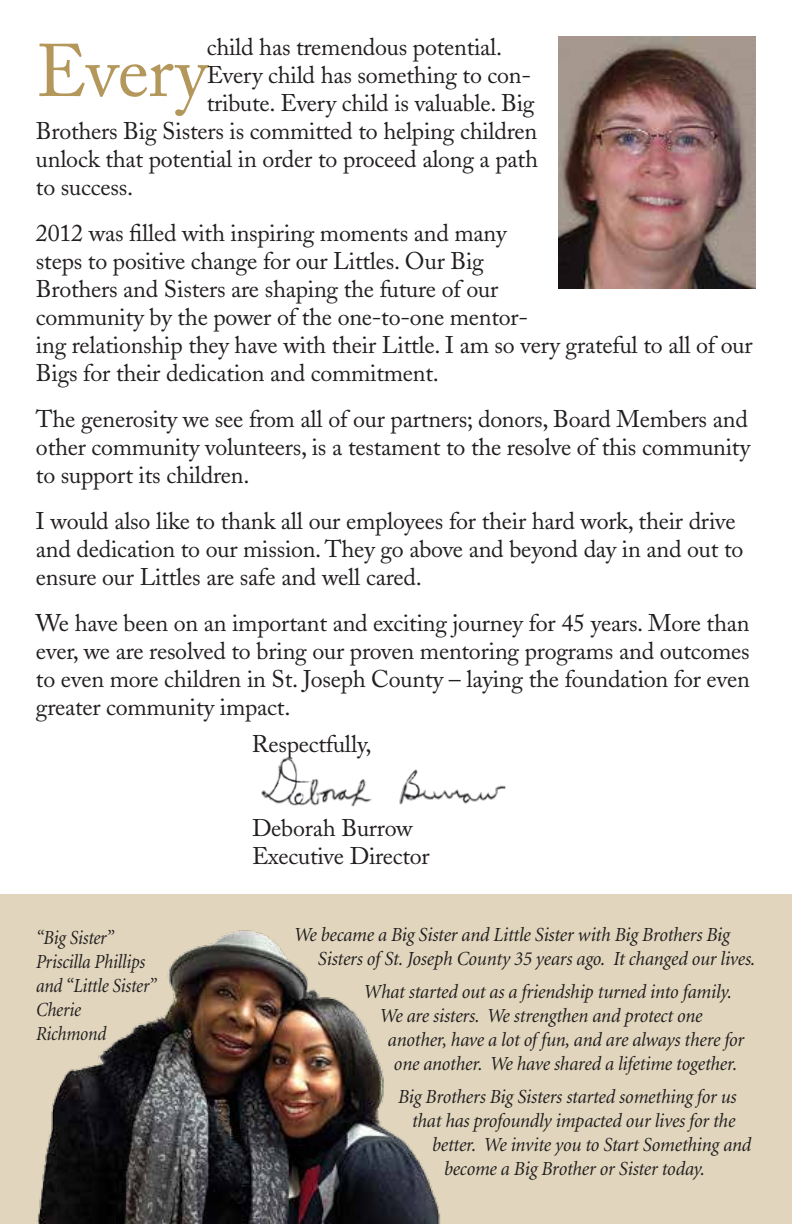
<style>
.page{position:relative;width:792px;height:1224px;background:#fff}
.page>*{position:absolute;margin:0;border:0;box-sizing:border-box;transform-origin:0 0}
.t1{font:73.8px "Adobe Caslon";letter-spacing:-.01em;color:#b4975a}
.t2{font:24px/28px "Adobe Caslon";letter-spacing:-.01em;color:#231f20}
.t3{font:italic 20px/24px "Minion";letter-spacing:-.01em;color:#231f20;scale:.95 1}
.t4{font:italic 20px/24px "Minion";letter-spacing:-.01em;color:#231f20;scale:.9 1}
</style>
<div class="page">
<div style="left:0;top:894px;width:792px;height:330px;background:#e1d6bd"></div>
<img style="left:261px;top:757px;width:245px;height:50px">
<img style="left:36px;top:930px;width:405px;height:294px">
<img style="left:559px;top:36px;width:197px;height:253px">
<h1 class="t1" style="left:36px;top:28px;width:173px">Every</h1>
<p class="t2" style="left:207px;top:33px;width:297px">child has tremendous potential.</p>
<p class="t2" style="left:207px;top:61px;width:326px">Every child has something to con-</p>
<p class="t2" style="left:207px;top:89px;width:329px">tribute. Every child is valuable. Big</p>
<p class="t2" style="left:36px;top:117px;width:503px">Brothers Big Sisters is committed to helping children</p>
<p class="t2" style="left:36px;top:145px;width:503px">unlock that potential in order to proceed along a path</p>
<p class="t2" style="left:36px;top:173px;width:99px">to success.</p>
<p class="t2" style="left:36px;top:219px;width:718px">2012 was filled with inspiring moments and many<br>steps to positive change for our Littles. Our Big<br>Brothers and Sisters are shaping the future of our<br>community by the power of the one-to-one mentor-<br>ing relationship they have with their Little. I am so very grateful to all of our Bigs for their dedication and commitment.</p>
<p class="t2" style="left:36px;top:405px;width:716px;text-align:justify">The generosity we see from all of our partners; donors, Board Members and other community volunteers, is a testament to the resolve of this community to support its children.</p>
<p class="t2" style="left:36px;top:507px;width:709px">I would also like to thank all our employees for their hard work, their drive and dedication to our mission. They go above and beyond day in and out to ensure our Littles are safe and well cared.</p>
<p class="t2" style="left:36px;top:609px;width:715px;text-align:justify">We have been on an important and exciting journey for 45 years. More than ever, we are resolved to bring our proven mentoring programs and outcomes to even more children in St. Joseph County – laying the foundation for even greater community impact.</p>
<p class="t2" style="left:252px;top:730px;width:121px">Respectfully,</p>
<p class="t4" style="left:36px;top:926px;width:136px">“Big Sister”<br>Priscilla Phillips and “Little Sister”<br>Cherie<br>Richmond</p>
<p class="t2" style="left:252px;top:814px;width:179px">Deborah Burrow<br>Executive Director</p>
<p class="t3" style="left:318px;top:923px;width:462px;text-indent:-24px">We became a Big Sister and Little Sister with Big Brothers Big<br>Sisters of St. Joseph County 35 years ago. It changed our lives.</p>
<p class="t3" style="left:364px;top:980px;width:389px">What started out as a friendship turned into family.</p>
<p class="t3" style="left:380px;top:1004px;width:341px">We are sisters. We strengthen and protect one</p>
<p class="t3" style="left:388px;top:1028px;width:377px">another, have a lot of fun, and are always there for</p>
<p class="t3" style="left:394px;top:1052px;width:363px">one another. We have shared a lifetime together.</p>
<p class="t3" style="left:398px;top:1085px;width:358px">Big Brothers Big Sisters started something for us</p>
<p class="t3" style="left:412px;top:1109px;width:342px">that has profoundly impacted our lives for the</p>
<p class="t3" style="left:432px;top:1133px;width:338px">better. We invite you to Start Something and</p>
<p class="t3" style="left:444px;top:1157px;width:276px">become a Big Brother or Sister today.</p>
</div>
